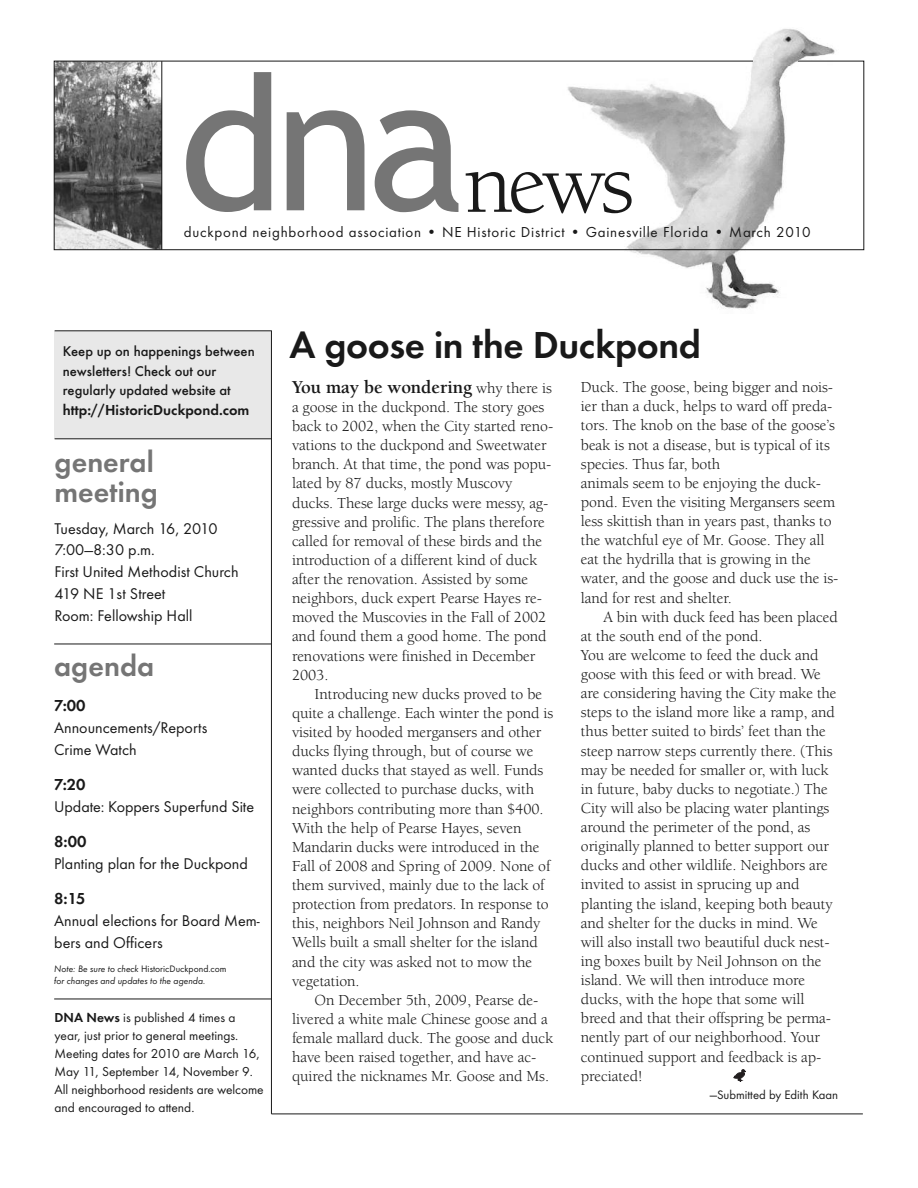
<style>
.page{position:relative;width:918px;height:1188px;background:#fff}
.page>*{position:absolute;margin:0;border:0;box-sizing:border-box;transform-origin:0 0}
.t1{font:90px "Berkeley";color:#191919}
.t2{font:600 39px "Futura T";letter-spacing:-.01em;color:#191919}
.t3{font:600 30px/30px "Futura T";color:#757575}
.t4{font:700 18.75px "Berkeley";letter-spacing:-.005em;color:#191919}
.t5{font:600 16.5px "Futura T";color:#191919}
.t6{font:16.2px/21.8px "Futura T";color:#191919}
.t7{font:15.75px/19.2px "Berkeley";letter-spacing:-.005em;color:#191919}
.t8{font:15px "Futura T";letter-spacing:.05em;color:#191919}
.t9{font:600 15px "Futura T";color:#191919}
.t10{font:500 14.7px/19.5px "Futura T";color:#191919}
.t11{font:13.5px/18px "Futura T";color:#191919}
.t12{font:12.75px "Futura T";color:#191919}
.t13{font:italic 9.75px/12px "Futura T";color:#191919}
.s1{font-family:"Trebuchet MS";font-size:187.5px;color:#757575}
.s2{font-weight:300;font-size:15.3px}
.s3{font-style:normal}
.s4{font-weight:600}
.s5{font-weight:400;font-size:15.75px}
.s6{font-size:13.5px}
</style>
<div class="page">
<div style="left:54px;top:331px;width:218px;height:108px;background:#e8e8e8"></div>
<img style="left:556px;top:29px;width:291px;height:280px">
<img style="left:56px;top:63px;width:106px;height:185px">
<hr style="left:162px;top:61px;width:1px;height:189px;background:#191919">
<hr style="left:55px;top:331px;width:217px;height:1px;background:#191919">
<hr style="left:55px;top:439px;width:217px;height:1px;background:#191919">
<hr style="left:271px;top:1114px;width:592px;height:1px;background:#191919">
<hr style="left:54px;top:644px;width:217px;height:1px;background:#191919">
<hr style="left:54px;top:999px;width:218px;height:1px;background:#191919">
<div style="left:54px;top:61px;width:810px;height:189px;border:1px solid #191919"></div>
<img style="left:753px;top:58px;width:45px;height:7px">
<hr style="left:271px;top:331px;width:1px;height:783px;background:#191919">
<svg style="left:734px;top:1070px;width:12px;height:12px"></svg>
<h1 class="t1" style="left:179px;top:148px;width:456px"><span class="s1">dna</span>news</h1>
<p class="t8" style="left:184px;top:227px;width:628px">duckpond neighborhood association <span class="s2">•</span> NE Historic District <span class="s2">•</span> Gainesville Florida <span class="s2">•</span> March 2010</p>
<p class="t10" style="left:63px;top:342px;width:193px">Keep up on happenings between newsletters! Check out our regularly updated website at</p>
<p class="t9" style="left:63px;top:403px;width:188px">http://HistoricDuckpond.com</p>
<h3 class="t3" style="left:55px;top:449px;width:105px">general meeting</h3>
<p class="t6" style="left:54px;top:519px;width:186px">Tuesday, March 16, 2010<br>7:00—8:30 p.m.<br>First United Methodist Church<br>419 NE 1st Street<br>Room: Fellowship Hall</p>
<h3 class="t3" style="left:54px;top:653px;width:101px">agenda</h3>
<p class="t5" style="left:54px;top:698px;width:33px">7:00</p>
<p class="t6" style="left:54px;top:718px;width:155px">Announcements/Reports<br>Crime Watch</p>
<p class="t5" style="left:54px;top:777px;width:33px">7:20</p>
<p class="t6" style="left:54px;top:797px;width:201px">Update: Koppers Superfund Site</p>
<p class="t5" style="left:54px;top:834px;width:34px">8:00</p>
<p class="t6" style="left:54px;top:854px;width:195px">Planting plan for the Duckpond</p>
<p class="t5" style="left:54px;top:891px;width:33px">8:15</p>
<p class="t6" style="left:54px;top:911px;width:207px">Annual elections for Board Mem&shy;bers and Officers</p>
<p class="t13" style="left:54px;top:963px;width:174px">Note: Be sure to check <span class="s3">HistoricDuckpond.com </span>for changes and updates to the agenda.</p>
<p class="t11" style="left:55px;top:1010px;width:211px"><span class="s4">DNA News</span> is published 4 times a year, just prior to general meetings.<br>Meeting dates for 2010 are March 16, May 11, September 14, November 9.<br>All neighborhood residents are welcome and encouraged to attend.</p>
<h2 class="t2" style="left:289px;top:328px;width:413px">A goose in the Duckpond</h2>
<p class="t4" style="left:292px;top:380px;width:261px">You may be wondering <span class="s5">why there is</span></p>
<p class="t7" style="left:292px;top:399px;width:263px">a goose in the duckpond. The story goes back to 2002, when the City started reno&shy;vations to the duckpond and Sweetwater branch. At that time, the pond was popu&shy;lated by 87 ducks, mostly Muscovy ducks. These large ducks were messy, ag&shy;gressive and prolific. The plans therefore called for removal of these birds and the introduction of a different kind of duck after the renovation. Assisted by some neighbors, duck expert Pearse Hayes re&shy;moved the Muscovies in the Fall of 2002 and found them a good home. The pond renovations were finished in December 2003.</p>
<p class="t7" style="left:292px;top:686px;width:263px;text-indent:23px">Introducing new ducks proved to be quite a challenge. Each winter the pond is visited by hooded mergansers and other ducks flying through, but of course we wanted ducks that stayed as well. Funds were collected to purchase ducks, with neighbors contributing more than $400.<br>With the help of Pearse Hayes, seven Mandarin ducks were introduced in the Fall of 2008 and Spring of 2009. None of them survived, mainly due to the lack of protection from predators. In response to this, neighbors Neil Johnson and Randy Wells built a small shelter for the island and the city was asked not to mow the vegetation.</p>
<p class="t7" style="left:292px;top:992px;width:263px;text-indent:22px">On December 5th, 2009, Pearse de&shy;livered a white male Chinese goose and a female mallard duck. The goose and duck have been raised together, and have ac&shy;quired the nicknames Mr. Goose and Ms.</p>
<p class="t7" style="left:581px;top:379px;width:259px">Duck. The goose, being bigger and nois&shy;ier than a duck, helps to ward off preda&shy;tors. The knob on the base of the goose’s beak is not a disease, but is typical of its species. Thus far, both<br>animals seem to be enjoying the duck&shy;pond. Even the visiting Mergansers seem less skittish than in years past, thanks to the watchful eye of Mr. Goose. They all eat the hydrilla that is growing in the water, and the goose and duck use the is&shy;land for rest and shelter.</p>
<p class="t7" style="left:581px;top:609px;width:258px;text-indent:23px">A bin with duck feed has been placed at the south end of the pond.<br>You are welcome to feed the duck and goose with this feed or with bread. We are considering having the City make the steps to the island more like a ramp, and thus better suited to birds’ feet than the steep narrow steps currently there. (This may be needed for smaller or, with luck in future, baby ducks to negotiate.) The City will also be placing water plantings around the perimeter of the pond, as originally planned to better support our ducks and other wildlife. Neighbors are invited to assist in sprucing up and planting the island, keeping both beauty and shelter for the ducks in mind. We will also install two beautiful duck nest&shy;ing boxes built by Neil Johnson on the island. We will then introduce more ducks, with the hope that some will breed and that their offspring be perma&shy;nently part of our neighborhood. Your continued support and feedback is ap&shy;preciated!</p>
<p class="t12" style="left:710px;top:1090px;width:130px"><span class="s6">—</span>Submitted by Edith Kaan</p>
</div>
